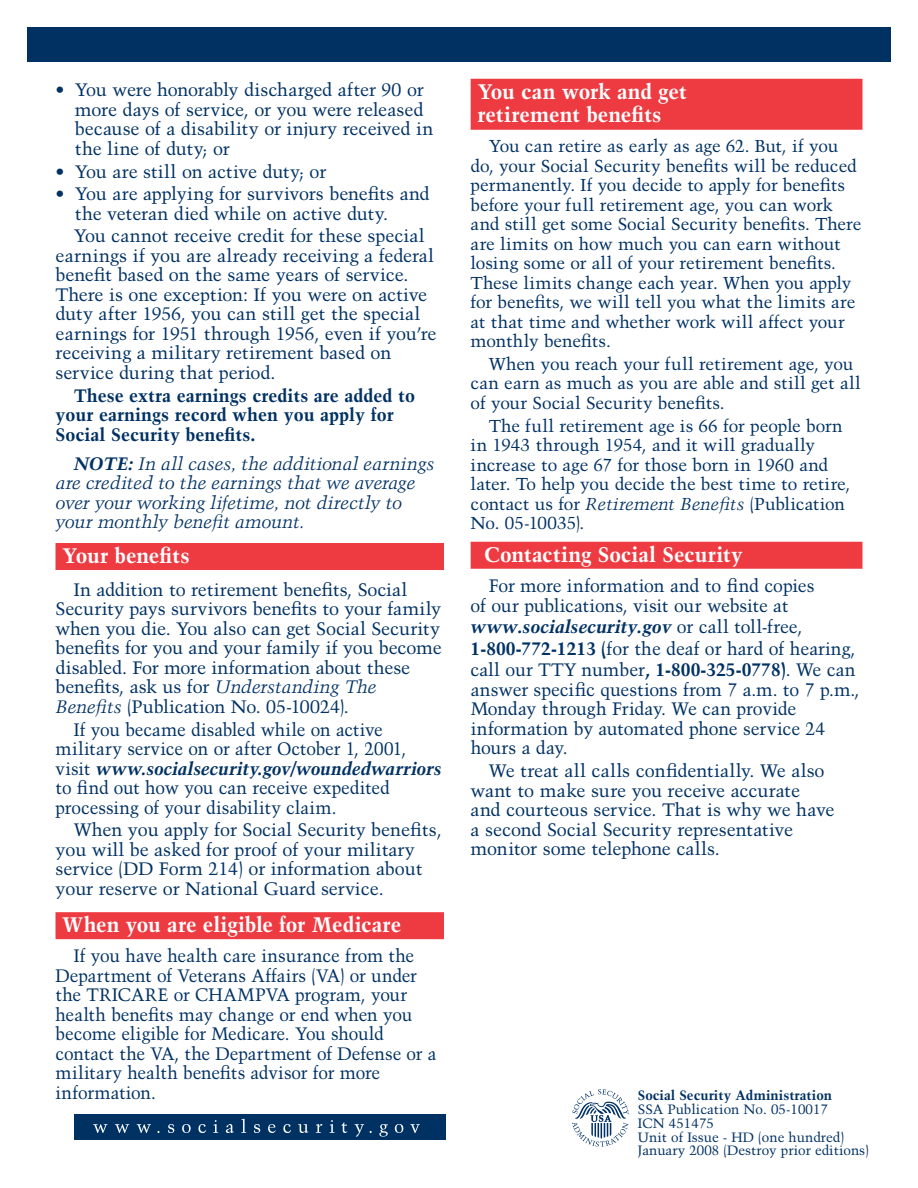
<style>
.page{position:relative;width:918px;height:1188px;background:#fff}
.page>*{position:absolute;margin:0;border:0;box-sizing:border-box;transform-origin:0 0}
.Header1_1line{font:700 21px "Trump Mediaeval";color:#fff}
.Header1_2lines{font:700 21px/22.5px "Trump Mediaeval";letter-spacing:-.01em;color:#fff}
.paragraph_format{font:18px/19.5px "Trump Mediaeval";letter-spacing:-.005em;color:#003163}
.paragraph_format-2{font:18px/19.5px "Trump Mediaeval";letter-spacing:-.005em;color:#003163;scale:.96 1}
._1st_bullet{font:18px/19.5px "Trump Mediaeval";letter-spacing:-.01em;color:#003163}
.t1{font:italic 18px/19.5px "Trump Mediaeval";letter-spacing:-.015em;color:#003163}
.t2{font:700 18px/19.5px "Trump Mediaeval";color:#003163}
.paragraph_format-3{font:17.25px/19.5px "Trump Mediaeval";letter-spacing:-.005em;color:#003163}
.t3{font:13.5px "Trump Mediaeval";color:#003163}
.t4{font:700 13.5px "Trump Mediaeval";color:#003163}
.s1{font-weight:700}
.s2{font-style:italic}
.s3{font-weight:700;font-style:italic}
</style>
<div class="page">
<div style="left:56px;top:543px;width:388px;height:27px;background:#ee3a41"></div>
<div style="left:56px;top:912px;width:388px;height:27px;background:#ee3a41"></div>
<div style="left:471px;top:79px;width:391px;height:51px;background:#ee3a41"></div>
<div style="left:471px;top:542px;width:391px;height:27px;background:#ee3a41"></div>
<div style="left:27px;top:27px;width:864px;height:35px;background:#003163"></div>
<svg style="left:572px;top:1089px;width:57px;height:58px"></svg>
<div style="left:74px;top:1115px;width:372px;height:25px;background:#003163"></div>
<svg style="left:93px;top:1119px;width:327px;height:18px"></svg>
<p class="_1st_bullet" style="left:75px;top:80px;width:360px;text-indent:-19px">• You were honorably discharged after 90 or more days of service, or you were released because of a disability or injury received in the line of duty; or</p>
<p class="_1st_bullet" style="left:56px;top:161px;width:272px">• You are still on active duty; or</p>
<p class="_1st_bullet" style="left:75px;top:184px;width:356px;text-indent:-19px">• You are applying for survivors benefits and the veteran died while on active duty.</p>
<p class="paragraph_format" style="left:56px;top:226px;width:383px;text-indent:18px">You cannot receive credit for these special earnings if you are already receiving a federal benefit based on the same years of service.<br>There is one exception: If you were on active duty after 1956, you can still get the special earnings for 1951 through 1956, even if you’re receiving a military retirement based on service during that period.</p>
<p class="t2" style="left:56px;top:385px;width:361px;text-indent:18px">These extra earnings credits are added to your earnings record when you apply for<br>Social Security benefits.</p>
<p class="t1" style="left:56px;top:454px;width:380px;text-indent:18px"><span class="s1">NOTE:</span> In all cases, the additional earnings are credited to the earnings that we average over your working lifetime, not directly to your monthly benefit amount.</p>
<p class="Header1_1line" style="left:62px;top:542px;width:129px">Your benefits</p>
<p class="paragraph_format" style="left:56px;top:580px;width:388px;text-indent:18px">In addition to retirement benefits, Social Security pays survivors benefits to your family when you die. You also can get Social Security benefits for you and your family if you become disabled. For more information about these benefits, ask us for <span class="s2">Understanding The Benefits</span> (Publication No. 05-10024).</p>
<p class="paragraph_format-2" style="left:56px;top:719px;width:404px;text-indent:18px">If you became disabled while on active military service on or after October 1, 2001, visit <span class="s3">www.socialsecurity.gov/woundedwarriors </span>to find out how you can receive expedited processing of your disability claim.</p>
<p class="paragraph_format" style="left:56px;top:820px;width:388px;text-indent:18px">When you apply for Social Security benefits, you will be asked for proof of your military service (DD Form 214) or information about your reserve or National Guard service.</p>
<p class="Header1_1line" style="left:62px;top:912px;width:340px">When you are eligible for Medicare</p>
<p class="paragraph_format-2" style="left:56px;top:946px;width:398px;text-indent:18px">If you have health care insurance from the Department of Veterans Affairs (VA) or under the TRICARE or CHAMPVA program, your health benefits may change or end when you become eligible for Medicare. You should contact the VA, the Department of Defense or a military health benefits advisor for more information.</p>
<p class="Header1_2lines" style="left:477px;top:80px;width:211px">You can work and get retirement benefits</p>
<p class="paragraph_format-3" style="left:471px;top:136px;width:392px;text-indent:18px">You can retire as early as age 62. But, if you do, your Social Security benefits will be reduced permanently. If you decide to apply for benefits before your full retirement age, you can work and still get some Social Security benefits. There are limits on how much you can earn without losing some or all of your retirement benefits.<br>These limits change each year. When you apply for benefits, we will tell you what the limits are at that time and whether work will affect your monthly benefits.</p>
<p class="paragraph_format-3" style="left:471px;top:354px;width:392px;text-indent:18px">When you reach your full retirement age, you can earn as much as you are able and still get all of your Social Security benefits.</p>
<p class="paragraph_format-3" style="left:471px;top:416px;width:381px;text-indent:18px">The full retirement age is 66 for people born in 1943 through 1954, and it will gradually increase to age 67 for those born in 1960 and later. To help you decide the best time to retire, contact us for <span class="s2">Retirement Benefits</span> (Publication No. 05-10035).</p>
<p class="Header1_1line" style="left:484px;top:541px;width:261px">Contacting Social Security</p>
<p class="paragraph_format" style="left:471px;top:576px;width:345px;text-indent:18px">For more information and to find copies of our publications, visit our website at</p>
<p class="paragraph_format" style="left:471px;top:616px;width:387px;line-height:21.6px"><span class="s3">www.socialsecurity.gov</span> or call toll-free,<br><span class="s1">1-800-772-1213 (</span>for the deaf or hard of hearing, call our TTY number<span class="s1">, 1-800-325-0778)</span>. We can</p>
<p class="paragraph_format" style="left:471px;top:680px;width:390px">answer specific questions from 7 a.m. to 7 p.m., Monday through Friday. We can provide information by automated phone service 24 hours a day.</p>
<p class="paragraph_format" style="left:471px;top:761px;width:365px;text-indent:18px">We treat all calls confidentially. We also want to make sure you receive accurate<br>and courteous service. That is why we have a second Social Security representative monitor some telephone calls.</p>
<p class="t4" style="left:638px;top:1087px;width:196px">Social Security Administration</p>
<p class="t3" style="left:638px;top:1101px;width:192px">SSA Publication No. 05-10017</p>
<p class="t3" style="left:638px;top:1115px;width:78px">ICN 451475</p>
<p class="t3" style="left:638px;top:1129px;width:208px">Unit of Issue - HD (one hundred)</p>
<p class="t3" style="left:638px;top:1143px;width:233px">January 2008 (Destroy prior editions)</p>
</div>
